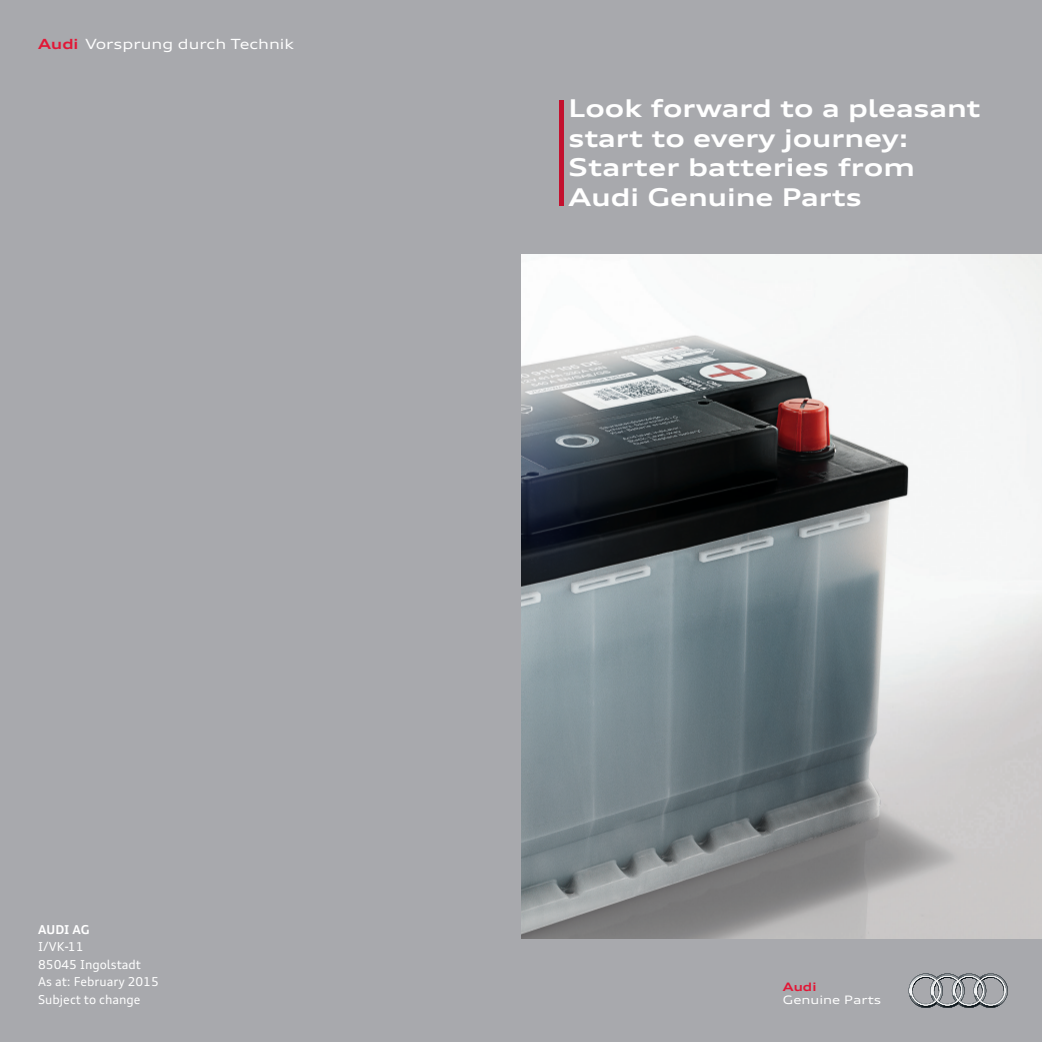
<style>
.page{position:relative;width:1042px;height:1042px;background:#fff}
.page>*{position:absolute;margin:0;border:0;box-sizing:border-box;transform-origin:0 0}
.t1{font:700 expanded 24.5px/29.4px "Audi Type";color:#fff}
.t2{font:expanded 14px "Audi Type";color:#fff}
.t3{font:700 expanded 14px "Audi Type";color:#e21736}
.t4{font:12.25px/17.5px "Audi Type";color:#fff}
.t5{font:expanded 11.55px "Audi Type";color:#fff}
.t6{font:700 expanded 11.55px "Audi Type";color:#e21736}
.s1{font-weight:700}
</style>
<div class="page">
<div style="left:521px;top:938px;width:521px;height:104px;background:#a8a9ad"></div>
<div style="left:521px;top:0;width:521px;height:255px;background:#a8a9ad"></div>
<img style="left:521px;top:255px;width:521px;height:683px">
<div style="left:0;top:0;width:521px;height:1042px;background:#a8a9ad"></div>
<svg style="left:908px;top:973px;width:100px;height:35px"></svg>
<div style="left:559px;top:100px;width:5px;height:106px;background:#c3102e"></div>
<p class="t3" style="left:38px;top:35px;width:42px">Audi</p>
<p class="t2" style="left:85px;top:35px;width:210px">Vorsprung durch Technik</p>
<p class="t1" style="left:568px;top:94px;width:413px">Look forward to a pleasant start to every journey:<br>Starter batteries from<br>Audi Genuine Parts</p>
<p class="t4" style="left:38px;top:920px;width:122px"><span class="s1">AUDI AG<br></span>I/VK-11<br>85045 Ingolstadt<br>As at: February 2015<br>Subject to change</p>
<p class="t6" style="left:783px;top:979px;width:35px">Audi</p>
<p class="t5" style="left:783px;top:992px;width:100px">Genuine Parts</p>
</div>
